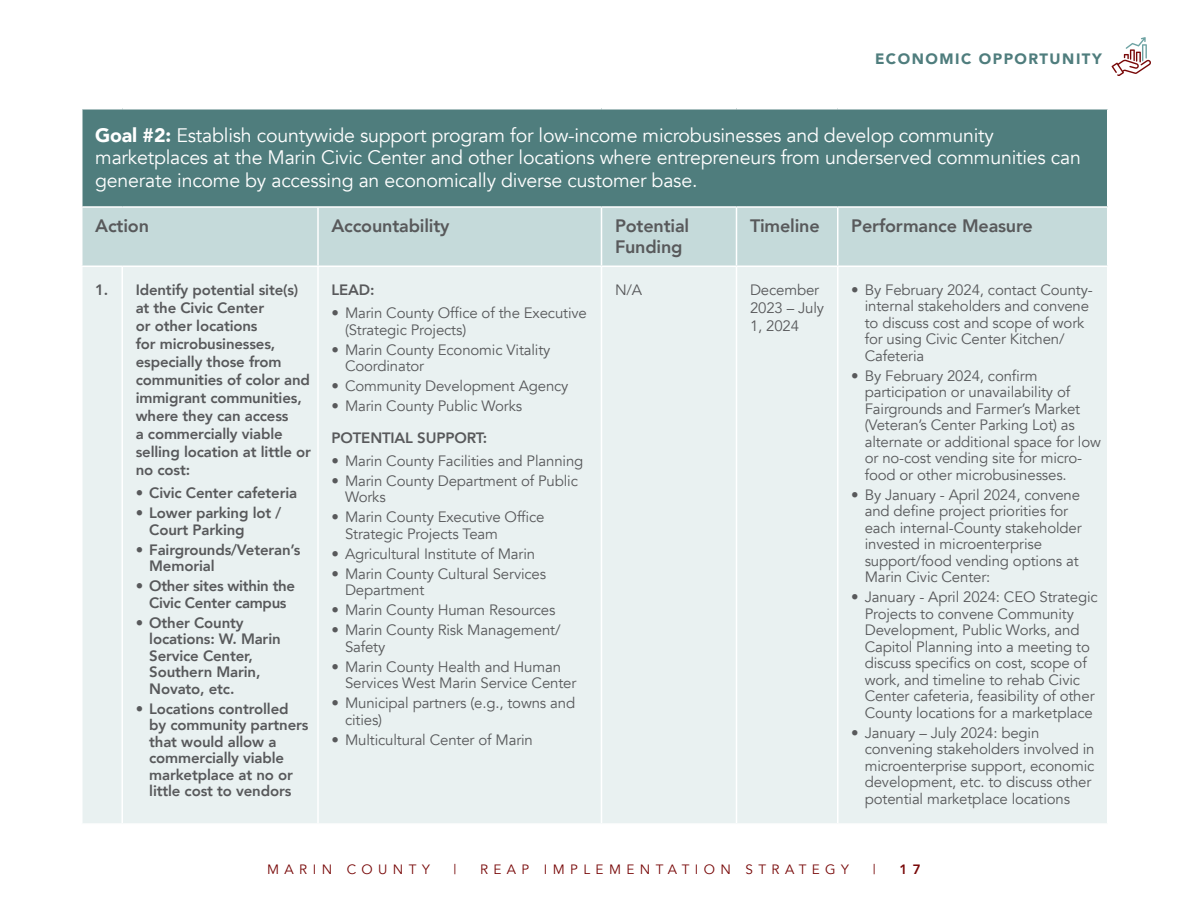
<style>
.page{position:relative;width:1188px;height:918px;background:#fff}
.page>*{position:absolute;margin:0;border:0;box-sizing:border-box;transform-origin:0 0}
.Table_Goal{font:19.5px/22.5px "Avenir";letter-spacing:-.01em;color:#fff}
.Table_Header{font:800 18px/21px "Avenir";letter-spacing:-.01em;color:#58595b}
.Table_Body_2{font:15px/16.5px "Avenir";letter-spacing:-.01em;color:#58595b}
.Table_Body{font:800 15px/16.5px "Avenir";letter-spacing:-.01em;color:#58595b}
.Table_Title{font:900 15px "Avenir";letter-spacing:.1em;color:#4f7d7d}
.t1{font:13.5px "Avenir";letter-spacing:.4em;color:#780808}
.t2{font:800 13.5px "Avenir";color:#780808}
.s1{font-weight:900}
</style>
<div class="page">
<div style="left:82px;top:109px;width:1026px;height:98px;background:#4f7d7d"></div>
<div style="left:82px;top:208px;width:1025px;height:58px;background:#c5dada"></div>
<div style="left:82px;top:267px;width:1025px;height:556px;background:#e9f1f1"></div>
<hr style="left:81px;top:108px;width:41px;height:2px;background:#fff">
<hr style="left:122px;top:108px;width:196px;height:2px;background:#fff">
<hr style="left:318px;top:108px;width:284px;height:2px;background:#fff">
<hr style="left:602px;top:108px;width:134px;height:2px;background:#fff">
<hr style="left:736px;top:108px;width:102px;height:2px;background:#fff">
<hr style="left:838px;top:108px;width:270px;height:2px;background:#fff">
<hr style="left:1107px;top:110px;width:1px;height:96px;background:#fff">
<hr style="left:81px;top:206px;width:41px;height:2px;background:#fff">
<hr style="left:122px;top:206px;width:196px;height:2px;background:#fff">
<hr style="left:318px;top:206px;width:284px;height:2px;background:#fff">
<hr style="left:317px;top:208px;width:2px;height:58px;background:#fff">
<hr style="left:602px;top:206px;width:134px;height:2px;background:#fff">
<hr style="left:601px;top:208px;width:1px;height:58px;background:#fff">
<hr style="left:736px;top:206px;width:102px;height:2px;background:#fff">
<hr style="left:736px;top:208px;width:1px;height:58px;background:#fff">
<hr style="left:838px;top:206px;width:270px;height:2px;background:#fff">
<hr style="left:837px;top:208px;width:1px;height:58px;background:#fff">
<hr style="left:122px;top:267px;width:1px;height:556px;background:#fff">
<hr style="left:317px;top:267px;width:2px;height:556px;background:#fff">
<hr style="left:601px;top:267px;width:1px;height:556px;background:#fff">
<hr style="left:736px;top:267px;width:1px;height:556px;background:#fff">
<hr style="left:837px;top:267px;width:1px;height:556px;background:#fff">
<svg style="left:1112px;top:37px;width:39px;height:38px"></svg>
<h1 class="Table_Title" style="left:875px;top:46px;width:228px">ECONOMIC OPPORTUNITY</h1>
<p class="Table_Goal" style="left:95px;top:124px;width:987px"><span class="s1">Goal #2:</span> Establish countywide support program for low-income microbusinesses and develop community marketplaces at the Marin Civic Center and other locations where entrepreneurs from underserved communities can generate income by accessing an economically diverse customer base.</p>
<p class="Table_Header" style="left:95px;top:215px;width:55px">Action</p>
<p class="Table_Header" style="left:332px;top:215px;width:120px">Accountability</p>
<p class="Table_Header" style="left:615px;top:215px;width:76px">Potential<br>Funding</p>
<p class="Table_Header" style="left:750px;top:215px;width:71px">Timeline</p>
<p class="Table_Header" style="left:851px;top:215px;width:183px">Performance Measure</p>
<p class="Table_Body" style="left:95px;top:281px;width:15px">1.</p>
<p class="Table_Body" style="left:136px;top:281px;width:177px;line-height:18px">Identify potential site(s) at the Civic Center<br>or other locations<br>for microbusinesses, especially those from communities of color and immigrant communities, where they can access<br>a commercially viable selling location at little or no cost:</p>
<p class="Table_Body" style="left:136px;top:485px;width:163px">• Civic Center cafeteria</p>
<p class="Table_Body" style="left:149px;top:505px;width:134px;text-indent:-14px">• Lower parking lot /<br>Court Parking</p>
<p class="Table_Body" style="left:149px;top:541px;width:153px;text-indent:-14px">• Fairgrounds/Veteran’s<br>Memorial</p>
<p class="Table_Body" style="left:136px;top:578px;width:161px;text-align:center">• Other sites within the<br>Civic Center campus</p>
<p class="Table_Body" style="left:149px;top:614px;width:133px;text-indent:-14px">• Other County locations: W. Marin<br>Service Center,<br>Southern Marin,<br>Novato, etc.</p>
<p class="Table_Body" style="left:149px;top:700px;width:161px;text-indent:-14px">• Locations controlled by community partners that would allow a commercially viable marketplace at no or little cost to vendors</p>
<p class="Table_Body_2" style="left:615px;top:282px;width:29px">N/A</p>
<p class="Table_Body_2" style="left:750px;top:281px;width:76px;line-height:18px">December<br>2023 – July<br>1, 2024</p>
<p class="Table_Body_2" style="left:865px;top:282px;width:230px;text-indent:-14px">• By February 2024, contact County&shy;internal stakeholders and convene to discuss cost and scope of work for using Civic Center Kitchen/<br>Cafeteria</p>
<p class="Table_Body_2" style="left:865px;top:368px;width:238px;text-indent:-14px">• By February 2024, confirm participation or unavailability of Fairgrounds and Farmer’s Market (Veteran’s Center Parking Lot) as alternate or additional space for low or no-cost vending site for micro&shy;food or other microbusinesses.</p>
<p class="Table_Body_2" style="left:865px;top:487px;width:219px;text-indent:-14px">• By January - April 2024, convene and define project priorities for each internal-County stakeholder invested in microenterprise support/food vending options at<br>Marin Civic Center:</p>
<p class="Table_Body_2" style="left:865px;top:589px;width:234px;text-indent:-14px">• January - April 2024: CEO Strategic Projects to convene Community Development, Public Works, and Capitol Planning into a meeting to discuss specifics on cost, scope of work, and timeline to rehab Civic Center cafeteria, feasibility of other County locations for a marketplace</p>
<p class="Table_Body_2" style="left:865px;top:725px;width:231px;text-indent:-14px">• January – July 2024: begin convening stakeholders involved in microenterprise support, economic development, etc. to discuss other potential marketplace locations</p>
<p class="Table_Body" style="left:332px;top:281px;width:45px">LEAD:</p>
<p class="Table_Body_2" style="left:345px;top:305px;width:243px;text-indent:-14px">• Marin County Office of the Executive (Strategic Projects)</p>
<p class="Table_Body_2" style="left:345px;top:341px;width:207px;text-indent:-14px">• Marin County Economic Vitality<br>Coordinator</p>
<p class="Table_Body_2" style="left:332px;top:378px;width:239px">• Community Development Agency</p>
<p class="Table_Body_2" style="left:332px;top:398px;width:192px">• Marin County Public Works</p>
<p class="Table_Body" style="left:332px;top:429px;width:157px">POTENTIAL SUPPORT:</p>
<p class="Table_Body_2" style="left:332px;top:453px;width:253px">• Marin County Facilities and Planning</p>
<p class="Table_Body_2" style="left:345px;top:473px;width:234px;text-indent:-14px">• Marin County Department of Public<br>Works</p>
<p class="Table_Body_2" style="left:345px;top:509px;width:201px;text-indent:-14px">• Marin County Executive Office<br>Strategic Projects Team</p>
<p class="Table_Body_2" style="left:332px;top:546px;width:205px">• Agricultural Institute of Marin</p>
<p class="Table_Body_2" style="left:345px;top:566px;width:203px;text-indent:-14px">• Marin County Cultural Services<br>Department</p>
<p class="Table_Body_2" style="left:332px;top:602px;width:225px">• Marin County Human Resources</p>
<p class="Table_Body_2" style="left:345px;top:622px;width:217px;text-indent:-14px">• Marin County Risk Management/<br>Safety</p>
<p class="Table_Body_2" style="left:345px;top:659px;width:233px;text-indent:-14px">• Marin County Health and Human<br>Services West Marin Service Center</p>
<p class="Table_Body_2" style="left:345px;top:695px;width:232px;text-indent:-14px">• Municipal partners (e.g., towns and cities)</p>
<p class="Table_Body_2" style="left:332px;top:732px;width:203px">• Multicultural Center of Marin</p>
<p class="t1" style="left:267px;top:861px;width:164px">MARIN COUNTY</p>
<p class="t1" style="left:453px;top:861px;width:4px">|</p>
<p class="t1" style="left:480px;top:861px;width:370px">REAP IMPLEMENTATION STRATEGY</p>
<p class="t1" style="left:873px;top:861px;width:4px">|</p>
<p class="t2" style="left:899px;top:859px;width:23px">1 7</p>
</div>
